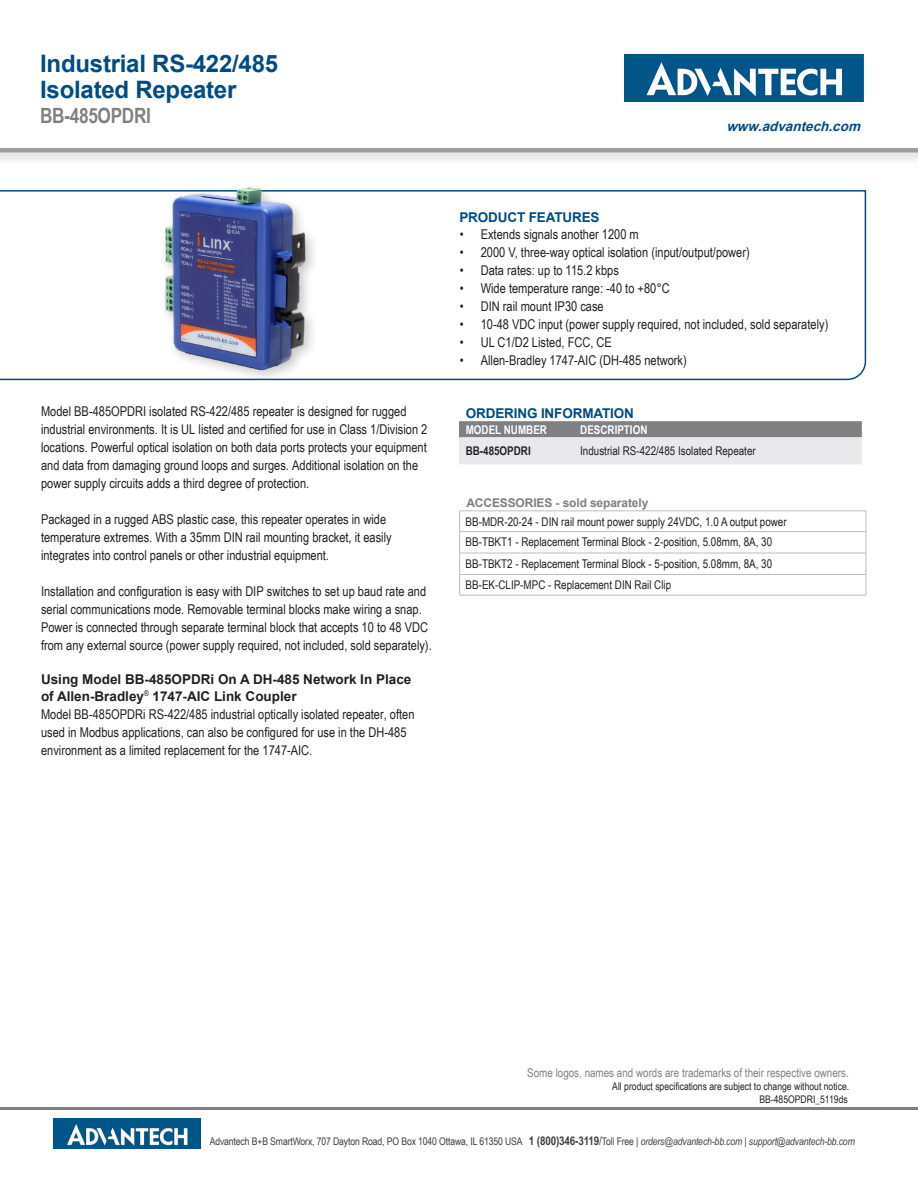
<style>
.page{position:relative;width:918px;height:1188px;background:#fff}
.page>*{position:absolute;margin:0;border:0;box-sizing:border-box;transform-origin:0 0}
.Product_-_Header{font:700 24px "Arial";letter-spacing:-.01em;color:#004b84}
.Product_-_Header_-_D{font:700 21px "Arial Narrow";letter-spacing:-.015em;color:#808083}
.Main_Text{font:13.5px/18px "Arial Narrow";color:#231f20}
.Bullets{font:13.5px "Arial Narrow";color:#231f20}
.t1{font:700 13.5px "Arial";color:#231f20}
.chart_header{font:700 13.5px "Arial";letter-spacing:-.01em;color:#004b84}
.t2{font:italic 700 13.5px "Arial";color:#004b84}
.chart_text{font:12px "Arial Narrow";color:#231f20}
.Main_Text-2{font:12px "Arial Narrow";color:#808083}
.chart_header-2{font:700 12px "Arial";letter-spacing:-.01em;color:#808083}
.chart_subhead{font:700 12px "Arial Narrow";color:#fff}
.chart_text-2{font:700 12px "Arial Narrow";color:#231f20}
.t3{font:10.5px "Arial Narrow";letter-spacing:-.01em;color:#3e3e3f}
.Main_Text-3{font:10.5px "Arial Narrow";color:#231f20}
.s1{font-weight:700;font-size:12px}
.s2{font-size:12px}
.s3{font-style:italic}
</style>
<div class="page">
<hr style="left:0;top:1107px;width:918px;height:3px;background:#808083">
<div style="left:0;top:145px;width:918px;height:20px;background:#231f20;opacity:.25"></div>
<div style="left:0;top:148px;width:918px;height:5px;background:#9d9da1"></div>
<img style="left:54px;top:1119px;width:147px;height:29px">
<img style="left:624px;top:54px;width:240px;height:48px">
<svg style="left:0;top:190px;width:867px;height:191px"></svg>
<img style="left:134px;top:187px;width:206px;height:194px">
<svg style="left:459px;top:421px;width:403px;height:43px;background:#c2c2c4"></svg>
<hr style="left:459px;top:511px;width:407px;height:1px;background:#bcbbbf">
<hr style="left:459px;top:531px;width:407px;height:1px;background:#bcbbbf">
<hr style="left:459px;top:553px;width:407px;height:1px;background:#bcbbbf">
<hr style="left:459px;top:574px;width:407px;height:1px;background:#bcbbbf">
<svg style="left:459px;top:512px;width:1px;height:83px"></svg>
<svg style="left:866px;top:511px;width:1px;height:84px"></svg>
<hr style="left:459px;top:595px;width:407px;height:1px;background:#bcbbbf">
<p class="Product_-_Header" style="left:40px;top:48px;width:239px">Industrial RS-422/485</p>
<p class="Product_-_Header" style="left:40px;top:73px;width:198px">Isolated Repeater</p>
<p class="Product_-_Header_-_D" style="left:40px;top:100px;width:112px">BB-485OPDRI</p>
<p class="t2" style="left:726px;top:117px;width:140px">www.advantech.com</p>
<p class="Main_Text" style="left:41px;top:402px;width:388px">Model BB-485OPDRI isolated RS-422/485 repeater is designed for rugged industrial environments. It is UL listed and certified for use in Class 1/Division 2 locations. Powerful optical isolation on both data ports protects your equipment and data from damaging ground loops and surges. Additional isolation on the power supply circuits adds a third degree of protection.</p>
<p class="Main_Text" style="left:41px;top:510px;width:352px">Packaged in a rugged ABS plastic case, this repeater operates in wide temperature extremes. With a 35mm DIN rail mounting bracket, it easily integrates into control panels or other industrial equipment.</p>
<p class="Main_Text" style="left:41px;top:582px;width:392px">Installation and configuration is easy with DIP switches to set up baud rate and serial communications mode. Removable terminal blocks make wiring a snap.<br>Power is connected through separate terminal block that accepts 10 to 48 VDC from any external source (power supply required, not included, sold separately).</p>
<p class="t1" style="left:41px;top:671px;width:372px">Using Model BB-485OPDRi On A DH-485 Network In Place</p>
<p class="t1" style="left:41px;top:687px;width:257px">of Allen-Bradley<sup>®</sup> 1747-AIC Link Coupler</p>
<p class="Main_Text" style="left:41px;top:705px;width:375px">Model BB-485OPDRi RS-422/485 industrial optically isolated repeater, often used in Modbus applications, can also be configured for use in the DH-485 environment as a limited replacement for the 1747-AIC.</p>
<p class="chart_header" style="left:459px;top:208px;width:142px">PRODUCT FEATURES</p>
<p class="Bullets" style="left:460px;top:224px;width:181px">• Extends signals another 1200 m</p>
<p class="Bullets" style="left:460px;top:242px;width:292px">• 2000 V, three-way optical isolation (input/output/power)</p>
<p class="Bullets" style="left:460px;top:260px;width:161px">• Data rates: up to 115.2 kbps</p>
<p class="Bullets" style="left:460px;top:278px;width:212px">• Wide temperature range: -40 to +80°C</p>
<p class="Bullets" style="left:460px;top:296px;width:146px">• DIN rail mount IP30 case</p>
<p class="Bullets" style="left:460px;top:314px;width:370px">• 10-48 VDC input (power supply required, not included, sold separately)</p>
<p class="Bullets" style="left:460px;top:332px;width:154px">• UL C1/D2 Listed, FCC, CE</p>
<p class="Bullets" style="left:460px;top:350px;width:229px">• Allen-Bradley 1747-AIC (DH-485 network)</p>
<p class="chart_header" style="left:466px;top:404px;width:170px">ORDERING INFORMATION</p>
<p class="chart_subhead" style="left:466px;top:420px;width:83px">MODEL NUMBER</p>
<p class="chart_subhead" style="left:580px;top:420px;width:69px">DESCRIPTION</p>
<p class="chart_text-2" style="left:466px;top:442px;width:67px">BB-485OPDRI</p>
<p class="chart_text" style="left:580px;top:442px;width:177px">Industrial RS-422/485 Isolated Repeater</p>
<p class="chart_header-2" style="left:466px;top:495px;width:184px">ACCESSORIES - sold separately</p>
<p class="chart_text" style="left:466px;top:513px;width:323px">BB-MDR-20-24 - DIN rail mount power supply 24VDC, 1.0 A output power</p>
<p class="chart_text" style="left:466px;top:533px;width:308px">BB-TBKT1 - Replacement Terminal Block - 2-position, 5.08mm, 8A, 30</p>
<p class="chart_text" style="left:466px;top:555px;width:308px">BB-TBKT2 - Replacement Terminal Block - 5-position, 5.08mm, 8A, 30</p>
<p class="chart_text" style="left:466px;top:576px;width:207px">BB-EK-CLIP-MPC - Replacement DIN Rail Clip</p>
<p class="Main_Text-2" style="left:527px;top:1064px;width:323px">Some logos, names and words are trademarks of their respective owners.</p>
<p class="Main_Text-3" style="left:759px;top:1091px;width:90px">BB-485OPDRI_5119ds</p>
<p class="Main_Text-3" style="left:612px;top:1079px;width:238px">All product specifications are subject to change without notice.</p>
<p class="t3" style="left:210px;top:1134px;width:647px">Advantech B+B SmartWorx, 707 Dayton Road, PO Box 1040 Ottawa, IL 61350 USA <span class="s1">1 (800)346-3119</span><span class="s2">/</span>Toll Free | <span class="s3">orders@advantech-bb.com</span> | <span class="s3">support@advantech-bb.com</span></p>
</div>
